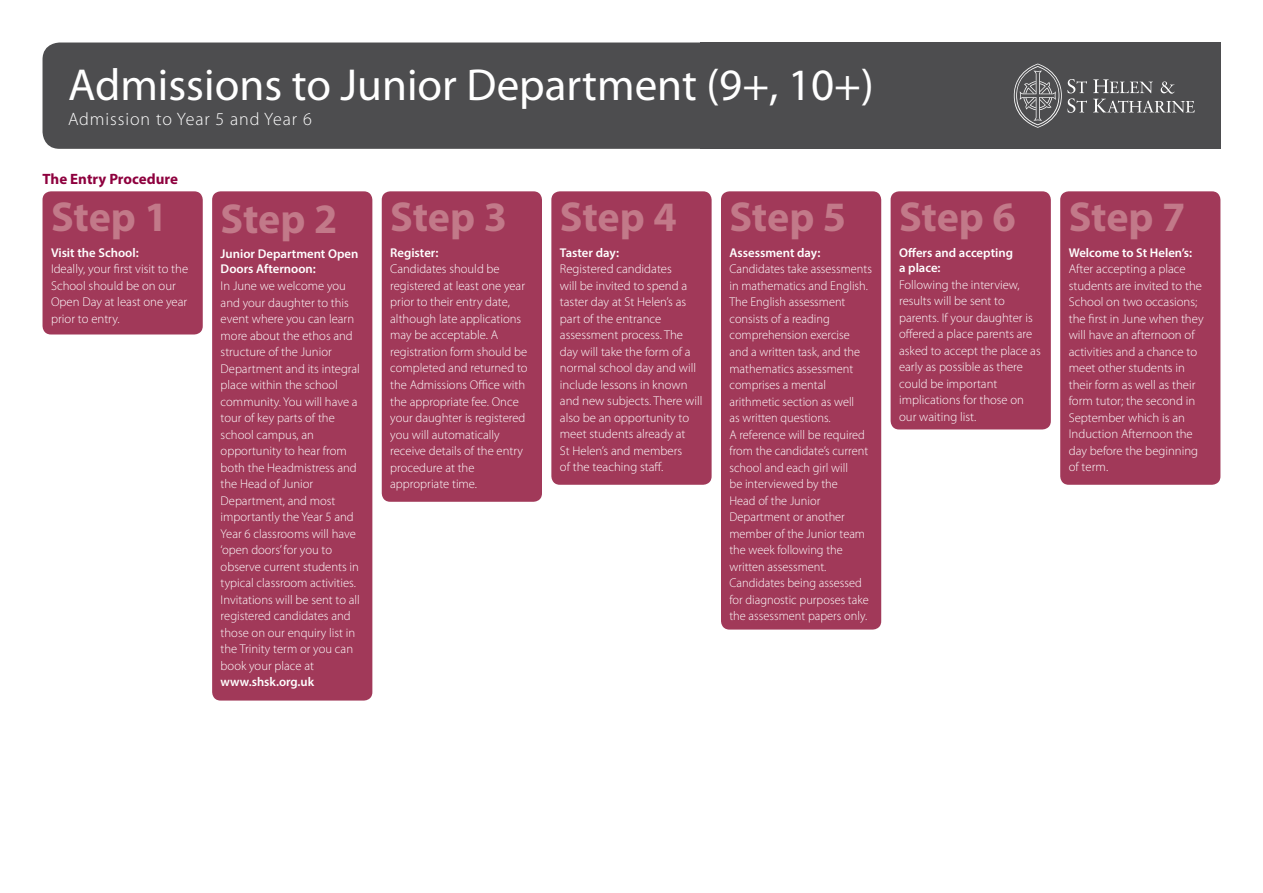
<style>
.page{position:relative;width:1263px;height:893px;background:#fff}
.page>*{position:absolute;margin:0;border:0;box-sizing:border-box;transform-origin:0 0}
.t1{font:45px "Myriad Pro";color:#fff}
.t2{font:700 42px "Myriad Pro";letter-spacing:-.005em;color:#c27989}
.t3{font:300 18px "Myriad Pro";letter-spacing:.05em;color:#fff}
.t4{font:700 15px "Myriad Pro";color:#8e003e}
.t5{font:300 12.75px/16.5px "Myriad Pro";color:#fff}
.t6{font:600 12.75px/15px "Myriad Pro";color:#fff}
</style>
<div class="page">
<div style="left:43px;top:43px;width:1140px;height:106px;background:#4d4d4f;border-radius:17px"></div>
<svg style="left:1013px;top:43px;width:207px;height:106px"></svg>
<svg style="left:1014px;top:64px;width:73px;height:64px"></svg>
<svg style="left:1093px;top:79px;width:102px;height:34px"></svg>
<div style="left:43px;top:191px;width:160px;height:143px;background:#a13959;border-radius:9px"></div>
<div style="left:212px;top:191px;width:160px;height:510px;background:#a13959;border-radius:9px"></div>
<div style="left:382px;top:191px;width:160px;height:311px;background:#a13959;border-radius:9px"></div>
<div style="left:551px;top:191px;width:161px;height:294px;background:#a13959;border-radius:9px"></div>
<div style="left:721px;top:191px;width:160px;height:439px;background:#a13959;border-radius:9px"></div>
<div style="left:891px;top:191px;width:160px;height:238px;background:#a13959;border-radius:9px"></div>
<div style="left:1060px;top:191px;width:160px;height:294px;background:#a13959;border-radius:9px"></div>
<h1 class="t1" style="left:68px;top:57px;width:807px">Admissions to Junior Department (9+, 10+)</h1>
<h3 class="t3" style="left:68px;top:109px;width:245px">Admission to Year 5 and Year 6</h3>
<p class="t4" style="left:43px;top:169px;width:137px">The Entry Procedure</p>
<h2 class="t2" style="left:51px;top:190px;width:118px">Step 1</h2>
<p class="t6" style="left:51px;top:245px;width:89px">Visit the School:</p>
<p class="t5" style="left:51px;top:261px;width:139px">Ideally, your first visit to the<br>School should be on our<br>Open Day at least one year prior to entry.</p>
<h2 class="t2" style="left:221px;top:191px;width:118px">Step 2</h2>
<p class="t6" style="left:221px;top:246px;width:139px">Junior Department Open<br>Doors Afternoon:</p>
<p class="t5" style="left:221px;top:277px;width:141px">In June we welcome you and your daughter to this event where you can learn more about the ethos and structure of the Junior<br>Department and its integral place within the school community. You will have a tour of key parts of the school campus, an opportunity to hear from both the Headmistress and the Head of Junior<br>Department, and most importantly the Year 5 and<br>Year 6 classrooms will have ‘open doors’ for you to observe current students in typical classroom activities.<br>Invitations will be sent to all registered candidates and those on our enquiry list in the Trinity term or you can book your place at</p>
<p class="t6" style="left:221px;top:674px;width:95px">www.shsk.org.uk</p>
<h2 class="t2" style="left:390px;top:190px;width:118px">Step 3</h2>
<p class="t6" style="left:390px;top:245px;width:50px">Register:</p>
<p class="t5" style="left:390px;top:261px;width:139px">Candidates should be registered at least one year prior to their entry date, although late applications may be acceptable. A registration form should be completed and returned to the Admissions Office with the appropriate fee. Once your daughter is registered you will automatically receive details of the entry procedure at the appropriate time.</p>
<h2 class="t2" style="left:560px;top:190px;width:118px">Step 4</h2>
<p class="t6" style="left:560px;top:245px;width:61px">Taster day:</p>
<p class="t5" style="left:560px;top:261px;width:144px">Registered candidates<br>will be invited to spend a taster day at St Helen’s as part of the entrance assessment process. The day will take the form of a normal school day and will include lessons in known and new subjects. There will also be an opportunity to meet students already at<br>St Helen’s and members<br>of the teaching staff.</p>
<h2 class="t2" style="left:729px;top:190px;width:118px">Step 5</h2>
<p class="t6" style="left:729px;top:245px;width:92px">Assessment day:</p>
<p class="t5" style="left:729px;top:261px;width:144px">Candidates take assessments in mathematics and English.<br>The English assessment consists of a reading comprehension exercise<br>and a written task, and the mathematics assessment comprises a mental arithmetic section as well<br>as written questions.<br>A reference will be required from the candidate’s current school and each girl will<br>be interviewed by the<br>Head of the Junior<br>Department or another member of the Junior team the week following the written assessment.<br>Candidates being assessed for diagnostic purposes take the assessment papers only.</p>
<h2 class="t2" style="left:899px;top:190px;width:118px">Step 6</h2>
<p class="t6" style="left:899px;top:245px;width:115px">Offers and accepting a place:</p>
<p class="t5" style="left:899px;top:276px;width:143px">Following the interview, results will be sent to parents. If your daughter is offered a place parents are asked to accept the place as early as possible as there could be important implications for those on our waiting list.</p>
<h2 class="t2" style="left:1069px;top:190px;width:118px">Step 7</h2>
<p class="t6" style="left:1069px;top:245px;width:125px">Welcome to St Helen’s:</p>
<p class="t5" style="left:1069px;top:261px;width:136px">After accepting a place students are invited to the<br>School on two occasions; the first in June when they will have an afternoon of activities and a chance to meet other students in their form as well as their form tutor; the second in<br>September which is an<br>Induction Afternoon the day before the beginning of term.</p>
</div>
